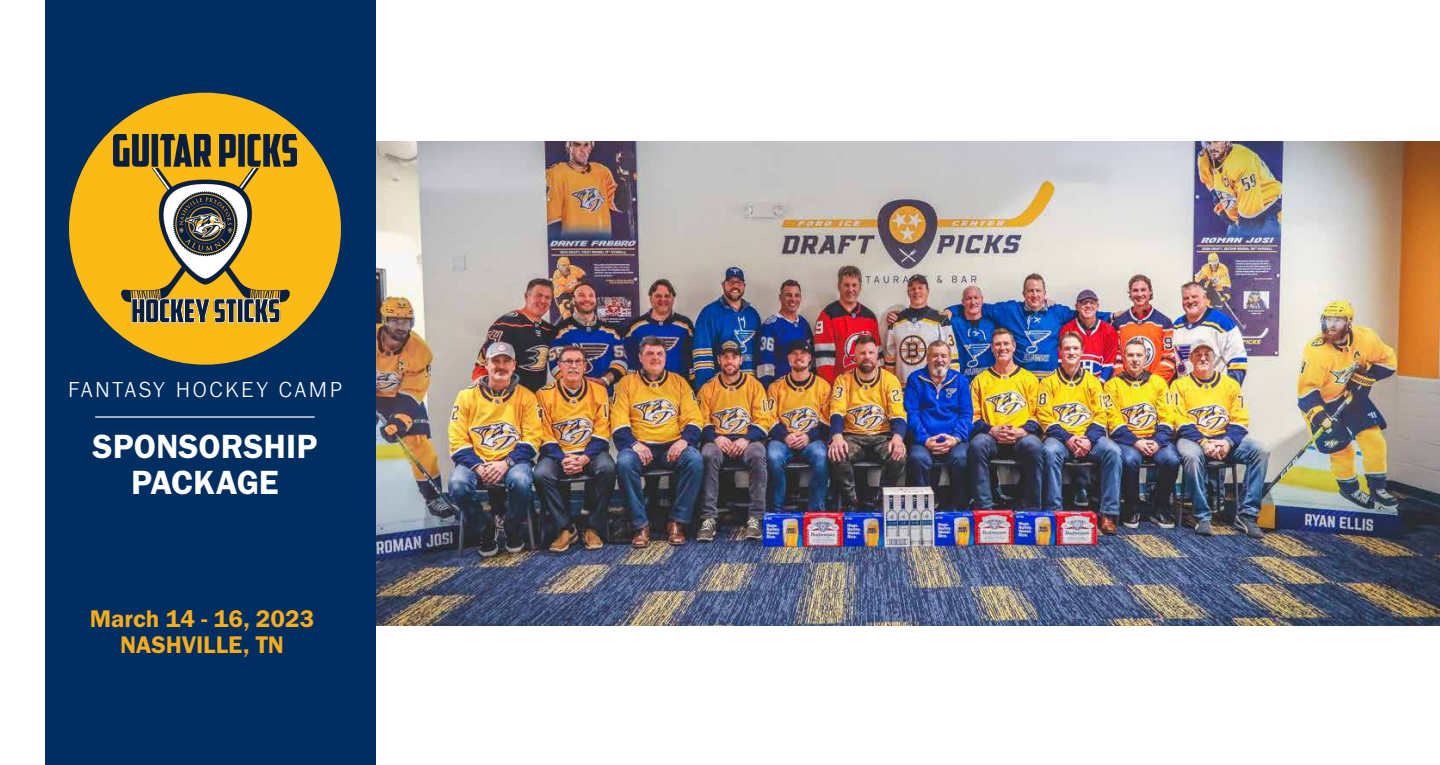
<style>
.page{position:relative;width:1440px;height:765px;background:#fff}
.page>*{position:absolute;margin:0;border:0;box-sizing:border-box;transform-origin:0 0}
.t1{font:34.75px/36.4px "Franklin Gothic URW Dem";color:#fff;text-align:center}
.t2{font:24.88px/26.1px "Franklin Gothic URW Dem";color:#f6ac1b;text-align:center}
.t3{font:300 22.5px "Franklin Gothic URW";letter-spacing:.12em;color:#fff}
</style>
<div class="page">
<img style="left:376px;top:141px;width:1064px;height:484px">
<div style="left:45px;top:0;width:331px;height:765px;background:#002e61"></div>
<hr style="left:95px;top:416px;width:220px;height:2px;background:#fff">
<div style="left:69px;top:93px;width:272px;height:272px;background:#fcba17;border-radius:50%"></div>
<img style="left:113px;top:135px;width:183px;height:188px">
<p class="t3" style="left:68px;top:375px;width:275px">FANTASY HOCKEY CAMP</p>
<h1 class="t1" style="left:93px;top:428px;width:226px">SPONSORSHIP<br>PACKAGE</h1>
<p class="t2" style="left:90px;top:605px;width:226px">March 14 - 16, 2023<br>NASHVILLE, TN</p>
</div>
